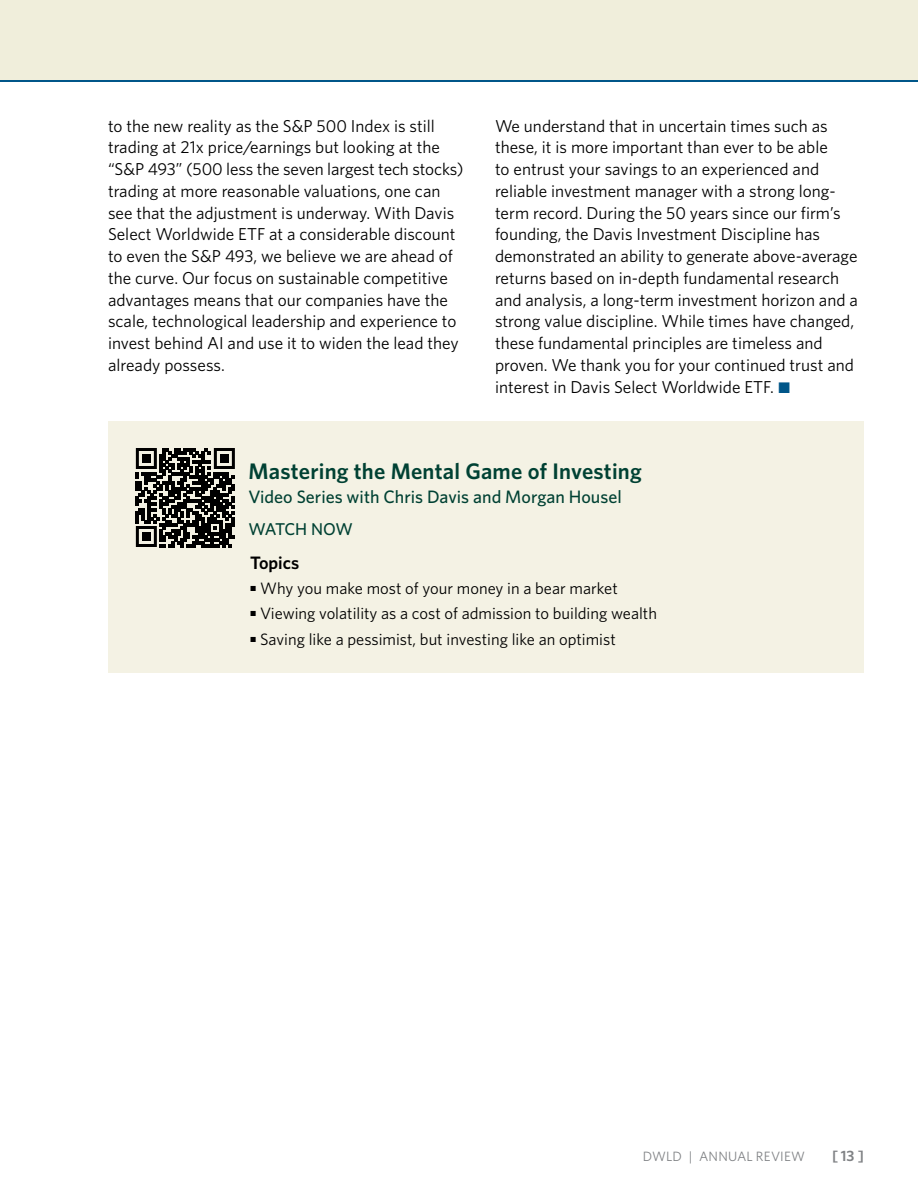
<style>
.page{position:relative;width:918px;height:1188px;background:#fff}
.page>*{position:absolute;margin:0;border:0;box-sizing:border-box;transform-origin:0 0}
.t1{font:600 22.5px "Whitney";letter-spacing:.01em;color:#004133}
.t2{font:500 18px "Whitney";color:#004133}
.t3{font:600 18px "Whitney";color:#000}
.Body{font:17.25px/21.8px "Whitney";color:#000}
.t4{font:500 17.1px "Whitney";letter-spacing:-.035em;color:#004133}
.t5{font:16.5px "Whitney";color:#000}
.t6{font:600 15px "Whitney";color:#808285}
.t7{font:13.5px "Whitney";letter-spacing:.01em;color:#808285}
.s1{font-family:"Mercury Text G1";color:#005689}
</style>
<div class="page">
<div style="left:0;top:0;width:918px;height:80px;background:#f0eedb"></div>
<hr style="left:0;top:80px;width:918px;height:2px;background:#005689">
<div style="left:108px;top:421px;width:756px;height:252px;background:#f4f2e4"></div>
<div style="left:130px;top:442px;width:111px;height:111px;background:linear-gradient(to right,#f4f2e4,#f4f2e4)"></div>
<svg style="left:136px;top:448px;width:99px;height:99px"></svg>
<div style="left:142px;top:454px;width:9px;height:9px;background:#000"></div>
<div style="left:220px;top:454px;width:9px;height:9px;background:#000"></div>
<div style="left:142px;top:532px;width:9px;height:9px;background:#000"></div>
<p class="Body" style="left:108px;top:114px;width:357px">to the new reality as the S&amp;P 500 Index is still trading at 21x price/earnings but looking at the “S&amp;P 493” (500 less the seven largest tech stocks) trading at more reasonable valuations, one can see that the adjustment is underway. With Davis Select Worldwide ETF at a considerable discount to even the S&amp;P 493, we believe we are ahead of the curve. Our focus on sustainable competitive advantages means that our companies have the scale, technological leadership and experience to invest behind AI and use it to widen the lead they already possess.</p>
<p class="Body" style="left:495px;top:114px;width:364px">We understand that in uncertain times such as these, it is more important than ever to be able<br>to entrust your savings to an experienced and reliable investment manager with a strong long&shy;term record. During the 50 years since our firm’s founding, the Davis Investment Discipline has demonstrated an ability to generate above-average returns based on in-depth fundamental research and analysis, a long-term investment horizon and a strong value discipline. While times have changed, these fundamental principles are timeless and proven. We thank you for your continued trust and interest in Davis Select Worldwide ETF. <span class="s1">•</span></p>
<p class="t1" style="left:249px;top:456px;width:395px">Mastering the Mental Game of Investing</p>
<h2 class="t2" style="left:249px;top:485px;width:375px">Video Series with Chris Davis and Morgan Housel</h2>
<p class="t4" style="left:249px;top:517px;width:106px">WATCH NOW</p>
<h2 class="t3" style="left:250px;top:551px;width:51px">Topics</h2>
<h2 class="t5" style="left:250px;top:577px;width:369px"><sup>•</sup> Why you make most of your money in a bear market</h2>
<h2 class="t5" style="left:250px;top:603px;width:408px"><sup>•</sup> Viewing volatility as a cost of admission to building wealth</h2>
<h2 class="t5" style="left:250px;top:628px;width:367px"><sup>•</sup> Saving like a pessimist, but investing like an optimist</h2>
<p class="t7" style="left:643px;top:1147px;width:164px">DWLD | ANNUAL REVIEW</p>
<p class="t6" style="left:832px;top:1146px;width:33px">[ 13 ]</p>
</div>
